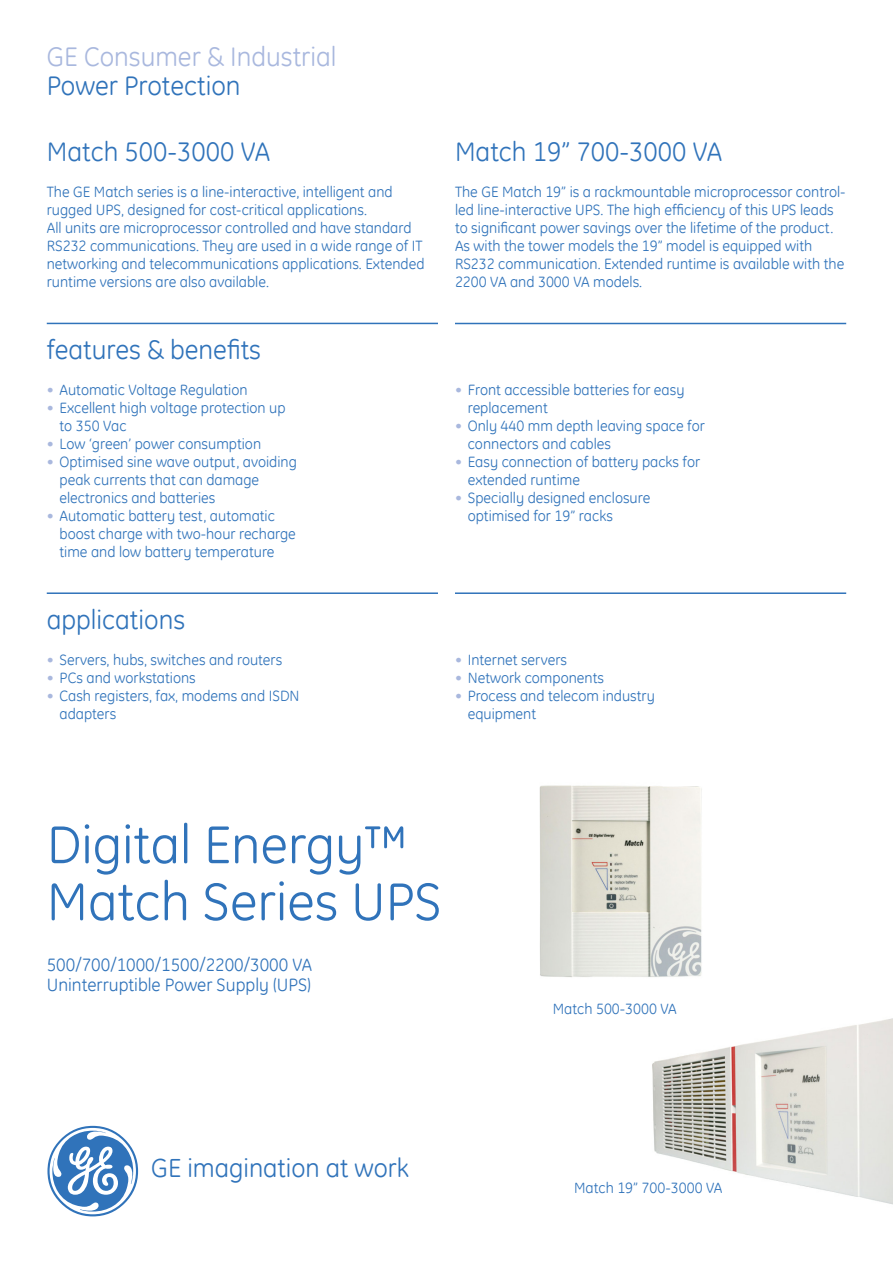
<style>
.page{position:relative;width:893px;height:1263px;background:#fff}
.page>*{position:absolute;margin:0;border:0;box-sizing:border-box;transform-origin:0 0}
.t1{font:54px/57px "GE Inspira";color:#3073ba}
.t2{font:27px "GE Inspira";color:#3073ba}
.t3{font:27px "GE Inspira";color:#a9b8de}
.t4{font:26.25px "GE Inspira";color:#3073ba}
.t5{font:18px/19.5px "GE Inspira";color:#3073ba}
.t6{font:15px/18px "GE Inspira";color:#3073ba}
.s1{color:#a9b8de}
</style>
<div class="page">
<hr style="left:47px;top:323px;width:391px;height:1px;background:#3073ba">
<hr style="left:455px;top:323px;width:391px;height:1px;background:#3073ba">
<hr style="left:47px;top:592px;width:391px;height:2px;background:#3073ba">
<hr style="left:455px;top:592px;width:391px;height:2px;background:#3073ba">
<img style="left:652px;top:1018px;width:241px;height:187px">
<svg style="left:47px;top:1126px;width:91px;height:90px"></svg>
<img style="left:539px;top:785px;width:163px;height:192px">
<h2 class="t3" style="left:47px;top:40px;width:291px">GE Consumer &amp; Industrial</h2>
<h2 class="t2" style="left:47px;top:68px;width:195px">Power Protection</h2>
<h2 class="t2" style="left:47px;top:134px;width:225px">Match 500-3000 VA</h2>
<h2 class="t2" style="left:455px;top:135px;width:269px">Match 19” 700-3000 VA</h2>
<p class="t6" style="left:47px;top:183px;width:379px">The GE Match series is a line-interactive, intelligent and rugged UPS, designed for cost-critical applications.<br>All units are microprocessor controlled and have standard RS232 communications. They are used in a wide range of IT networking and telecommunications applications. Extended runtime versions are also available.</p>
<p class="t6" style="left:455px;top:183px;width:392px">The GE Match 19” is a rackmountable microprocessor control&shy;led line-interactive UPS. The high efficiency of this UPS leads to significant power savings over the lifetime of the product.<br>As with the tower models the 19” model is equipped with RS232 communication. Extended runtime is available with the 2200 VA and 3000 VA models.</p>
<h2 class="t2" style="left:47px;top:333px;width:216px">features &amp; benefits</h2>
<p class="t6" style="left:47px;top:380px;width:202px"><span class="s1">•</span> Automatic Voltage Regulation</p>
<p class="t6" style="left:60px;top:398px;width:228px;text-indent:-13px"><span class="s1">•</span> Excellent high voltage protection up to 350 Vac</p>
<p class="t6" style="left:47px;top:434px;width:216px"><span class="s1">•</span> Low ‘green’ power consumption</p>
<p class="t6" style="left:60px;top:452px;width:239px;text-indent:-13px"><span class="s1">•</span> Optimised sine wave output, avoiding peak currents that can damage electronics and batteries</p>
<p class="t6" style="left:60px;top:506px;width:238px;text-indent:-13px"><span class="s1">•</span> Automatic battery test, automatic boost charge with two-hour recharge time and low battery temperature</p>
<h2 class="t2" style="left:47px;top:603px;width:140px">applications</h2>
<p class="t6" style="left:47px;top:650px;width:237px"><span class="s1">•</span> Servers, hubs, switches and routers</p>
<p class="t6" style="left:47px;top:668px;width:151px"><span class="s1">•</span> PCs and workstations</p>
<p class="t6" style="left:60px;top:686px;width:242px;text-indent:-13px"><span class="s1">•</span> Cash registers, fax, modems and ISDN adapters</p>
<p class="t6" style="left:468px;top:380px;width:218px;text-indent:-13px"><span class="s1">•</span> Front accessible batteries for easy replacement</p>
<p class="t6" style="left:468px;top:416px;width:239px;text-indent:-13px"><span class="s1">•</span> Only 440 mm depth leaving space for connectors and cables</p>
<p class="t6" style="left:468px;top:452px;width:234px;text-indent:-13px"><span class="s1">•</span> Easy connection of battery packs for extended runtime</p>
<p class="t6" style="left:468px;top:488px;width:184px;text-indent:-13px"><span class="s1">•</span> Specially designed enclosure optimised for 19” racks</p>
<p class="t6" style="left:455px;top:650px;width:114px"><span class="s1">•</span> Internet servers</p>
<p class="t6" style="left:455px;top:668px;width:151px"><span class="s1">•</span> Network components</p>
<p class="t6" style="left:468px;top:686px;width:189px;text-indent:-13px"><span class="s1">•</span> Process and telecom industry equipment</p>
<h1 class="t1" style="left:47px;top:815px;width:396px">Digital Energy™<br>Match Series UPS</h1>
<p class="t5" style="left:47px;top:955px;width:267px">500/700/1000/1500/2200/3000 VA<br>Uninterruptible Power Supply (UPS)</p>
<p class="t6" style="left:553px;top:999px;width:126px">Match 500-3000 VA</p>
<h3 class="t4" style="left:151px;top:1151px;width:259px">GE imagination at work</h3>
<p class="t6" style="left:574px;top:1179px;width:150px">Match 19” 700-3000 VA</p>
</div>
